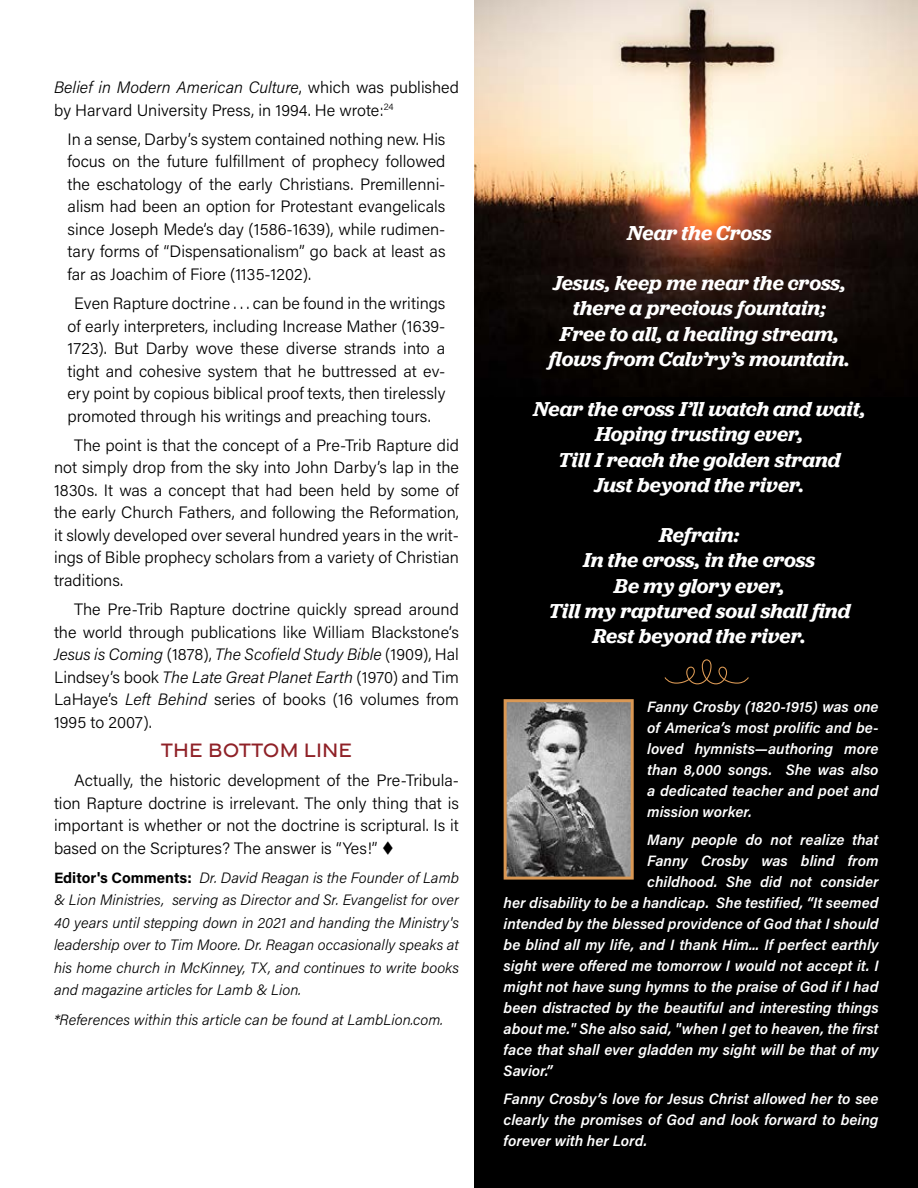
<style>
.page{position:relative;width:918px;height:1188px;background:#fff}
.page>*{position:absolute;margin:0;border:0;box-sizing:border-box;transform-origin:0 0}
.t1{font:italic 600 21px/25.2px "Jubilat";color:#fff;text-align:center}
.t2{font:500 21px "Gravesend Sans";color:#8f2127}
.t3{font:300 16.5px/22.5px "Acumin Pro";color:#000;text-align:justify}
.t4{font:italic 600 15px/21px "Acumin Pro";color:#fff;text-align:justify}
.t5{font:italic 300 15px/22.5px "Acumin Pro";color:#000;text-align:justify}
.s1{font-style:italic}
.s2{font-weight:700;font-style:normal}
</style>
<div class="page">
<div style="left:474px;top:0;width:444px;height:1188px;background:#000"></div>
<img style="left:474px;top:0;width:444px;height:388px">
<img style="left:508px;top:703px;width:122px;height:173px">
<div style="left:504px;top:699px;width:130px;height:181px;border:3px solid #da9854"></div>
<p class="t3" style="left:54px;top:75px;width:407px"><span class="s1">Belief in Modern American Culture</span>, which was published by Harvard University Press, in 1994. He wrote:<sup>24</sup></p>
<p class="t3" style="left:68px;top:127px;width:380px">In a sense, Darby’s system contained nothing new. His focus on the future fulfillment of prophecy followed the eschatology of the early Christians. Premillenni&shy;alism had been an option for Protestant evangelicals since Joseph Mede’s day (1586-1639), while rudimen&shy;tary forms of “Dispensationalism” go back at least as far as Joachim of Fiore (1135-1202).</p>
<p class="t3" style="left:68px;top:292px;width:380px;text-indent:7px">Even Rapture doctrine . . . can be found in the writings of early interpreters, including Increase Mather (1639- 1723). But Darby wove these diverse strands into a tight and cohesive system that he buttressed at ev&shy;ery point by copious biblical proof texts, then tirelessly promoted through his writings and preaching tours.</p>
<p class="t3" style="left:54px;top:433px;width:407px;text-indent:20px">The point is that the concept of a Pre-Trib Rapture did not simply drop from the sky into John Darby’s lap in the 1830s. It was a concept that had been held by some of the early Church Fathers, and following the Reformation, it slowly developed over several hundred years in the writ&shy;ings of Bible prophecy scholars from a variety of Christian traditions.</p>
<p class="t3" style="left:54px;top:598px;width:407px;text-indent:20px">The Pre-Trib Rapture doctrine quickly spread around the world through publications like William Blackstone’s <span class="s1">Jesus is Coming</span> (1878), <span class="s1">The Scofield Study Bible</span> (1909), Hal Lindsey’s book <span class="s1">The Late Great Planet Earth</span> (1970) and Tim LaHaye’s <span class="s1">Left Behind</span> series of books (16 volumes from 1995 to 2007).</p>
<p class="t2" style="left:161px;top:737px;width:193px">THE BOTTOM LINE</p>
<p class="t3" style="left:54px;top:768px;width:407px;text-indent:20px">Actually, the historic development of the Pre-Tribula&shy;tion Rapture doctrine is irrelevant. The only thing that is important is whether or not the doctrine is scriptural. Is it based on the Scriptures? The answer is “Yes!” ▼</p>
<p class="t5" style="left:54px;top:866px;width:407px"><span class="s2">Editor's Comments:</span> Dr. David Reagan is the Founder of Lamb &amp; Lion Ministries, serving as Director and Sr. Evangelist for over 40 years until stepping down in 2021 and handing the Ministry's leadership over to Tim Moore. Dr. Reagan occasionally speaks at his home church in McKinney, TX, and continues to write books and magazine articles for Lamb &amp; Lion.</p>
<p class="t5" style="left:54px;top:1008px;width:391px">*References within this article can be found at LambLion.com.</p>
<p class="t1" style="left:627px;top:220px;width:146px">Near the Cross</p>
<p class="t1" style="left:549px;top:270px;width:302px">Jesus, keep me near the cross, there a precious fountain;<br>Free to all, a healing stream, flows from Calv’ry’s mountain.</p>
<p class="t1" style="left:533px;top:396px;width:334px">Near the cross I’ll watch and wait,<br>Hoping trusting ever,<br>Till I reach the golden strand<br>Just beyond the river.</p>
<p class="t1" style="left:548px;top:522px;width:304px">Refrain:<br>In the cross, in the cross<br>Be my glory ever,<br>Till my raptured soul shall find<br>Rest beyond the river.</p>
<p class="t4" style="left:647px;top:696px;width:233px">Fanny Crosby (1820-1915) was one of America’s most prolific and be&shy;loved hymnists—authoring more than 8,000 songs. She was also a dedicated teacher and poet and mission worker.</p>
<p class="t4" style="left:647px;top:829px;width:233px">Many people do not realize that</p>
<p class="t4" style="left:647px;top:850px;width:233px">Fanny Crosby was blind from</p>
<p class="t4" style="left:647px;top:871px;width:233px">childhood. She did not consider</p>
<p class="t4" style="left:504px;top:892px;width:377px">her disability to be a handicap. She testified, “It seemed</p>
<p class="t4" style="left:504px;top:913px;width:377px">intended by the blessed providence of God that I should</p>
<p class="t4" style="left:504px;top:934px;width:377px">be blind all my life, and I thank Him... If perfect earthly</p>
<p class="t4" style="left:504px;top:955px;width:377px">sight were offered me tomorrow I would not accept it. I</p>
<p class="t4" style="left:504px;top:976px;width:377px">might not have sung hymns to the praise of God if I had</p>
<p class="t4" style="left:504px;top:997px;width:377px">been distracted by the beautiful and interesting things</p>
<p class="t4" style="left:504px;top:1018px;width:376px">about me." She also said, "when I get to heaven, the first</p>
<p class="t4" style="left:504px;top:1039px;width:377px">face that shall ever gladden my sight will be that of my</p>
<p class="t4" style="left:504px;top:1060px;width:50px">Savior.”</p>
<p class="t4" style="left:504px;top:1087px;width:377px">Fanny Crosby’s love for Jesus Christ allowed her to see clearly the promises of God and look forward to being forever with her Lord.</p>
</div>
